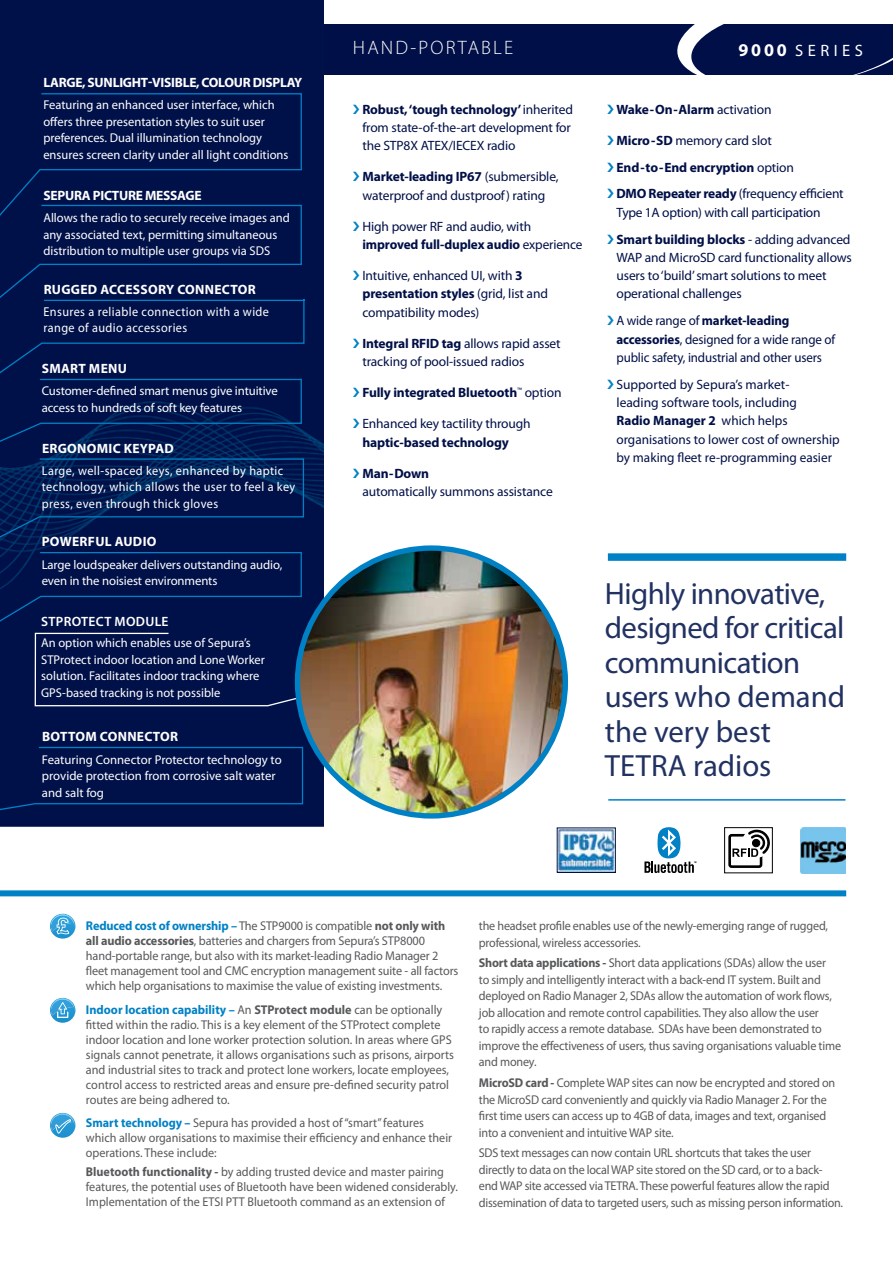
<style>
.page{position:relative;width:893px;height:1263px;background:#fff}
.page>*{position:absolute;margin:0;border:0;box-sizing:border-box;transform-origin:0 0}
.t1{font:30.75px/34.5px "Myriad Pro";letter-spacing:-.02em;color:#213161}
.t2{font:300 19.5px "Myriad Pro";letter-spacing:.11em;color:#fff}
.t3{font:16.5px "Myriad Pro";letter-spacing:.27em;color:#fff}
.t4{font:13.5px/18.3px "Myriad Pro";letter-spacing:-.01em;color:#000f47}
.t5{font:700 13.5px/26.8px "Myriad Pro";letter-spacing:-.01em;color:#000f47}
.t6{font:13.5px/18.3px "Myriad Pro";letter-spacing:-.01em;color:#000f47;scale:.96 1}
.t7{font:700 13.5px "Myriad Pro";letter-spacing:.02em;color:#fff}
.t8{font:700 13.5px "Myriad Pro";letter-spacing:-.02em;color:#fff}
.t9{font:600 13.5px "Myriad Pro";letter-spacing:.02em;color:#fff}
.t10{font:12.9px/16.5px "Myriad Pro";letter-spacing:.03em;color:#fff;scale:.95 1}
.t11{font:12.75px/16.5px "Myriad Pro";letter-spacing:-.015em;color:#58595b;scale:.95 1}
.t12{font:12.75px/15px "Myriad Pro";letter-spacing:-.015em;color:#58595b;scale:.96 1}
.t13{font:12.75px/16.5px "Myriad Pro";color:#fff}
.s1{font-weight:700;font-size:18px}
.s2{font-weight:700}
.s3{font-weight:400}
.s4{font-weight:700;color:#0081c6}
</style>
<div class="page">
<div style="left:0;top:24px;width:893px;height:51px;background:#000f47"></div>
<img style="left:0;top:0;width:323px;height:1013px">
<svg style="left:677px;top:24px;width:216px;height:51px"></svg>
<svg style="left:50px;top:914px;width:25px;height:24px"></svg>
<svg style="left:50px;top:998px;width:25px;height:25px"></svg>
<div style="left:608px;top:553px;width:238px;height:8px;background:#0081c6"></div>
<hr style="left:608px;top:799px;width:237px;height:2px;background:#0081c6">
<img style="left:801px;top:827px;width:44px;height:46px">
<svg style="left:644px;top:827px;width:52px;height:46px"></svg>
<div style="left:724px;top:827px;width:48px;height:46px;border:1px solid #000"></div>
<div style="left:728px;top:834px;width:34px;height:34px;border:3px solid #000;border-radius:2px"></div>
<div style="left:742px;top:828px;width:29px;height:30px;border:5px solid #fff;border-radius:50%"></div>
<svg style="left:732px;top:828px;width:37px;height:29px"></svg>
<svg style="left:50px;top:1113px;width:25px;height:25px"></svg>
<div style="left:0;top:92px;width:303px;height:112px;background:#001149"></div>
<svg style="left:0;top:746px;width:304px;height:103px"></svg>
<div style="left:0;top:577px;width:303px;height:194px;background:#001149"></div>
<div style="left:34px;top:632px;width:272px;height:75px;background:#001149"></div>
<img style="left:297px;top:548px;width:268px;height:268px;border-radius:134px">
<img style="left:559px;top:830px;width:54px;height:40px">
<div style="left:0;top:204px;width:303px;height:174px;background:#001149"></div>
<svg style="left:0;top:378px;width:303px;height:199px"></svg>
<div style="left:0;top:890px;width:846px;height:6px;background:#0081c6"></div>
<p class="t8" style="left:44px;top:74px;width:260px">LARGE, SUNLIGHT-VISIBLE, COLOUR DISPLAY</p>
<p class="t13" style="left:43px;top:97px;width:247px">Featuring an enhanced user interface, which offers three presentation styles to suit user preferences. Dual illumination technology ensures screen clarity under all light conditions</p>
<p class="t8" style="left:44px;top:187px;width:160px">SEPURA PICTURE MESSAGE</p>
<p class="t13" style="left:43px;top:209px;width:248px">Allows the radio to securely receive images and any associated text, permitting simultaneous distribution to multiple user groups via SDS</p>
<p class="t7" style="left:44px;top:280px;width:214px">RUGGED ACCESSORY CONNECTOR</p>
<p class="t10" style="left:44px;top:303px;width:239px">Ensures a reliable connection with a wide range of audio accessories</p>
<p class="t7" style="left:42px;top:360px;width:87px">SMART MENU</p>
<p class="t13" style="left:42px;top:383px;width:238px">Customer-defined smart menus give intuitive access to hundreds of soft key features</p>
<p class="t7" style="left:42px;top:439px;width:133px">ERGONOMIC KEYPAD</p>
<p class="t10" style="left:42px;top:462px;width:268px">Large, well-spaced keys, enhanced by haptic technology, which allows the user to feel a key press, even through thick gloves</p>
<p class="t7" style="left:42px;top:533px;width:116px">POWERFUL AUDIO</p>
<p class="t13" style="left:42px;top:556px;width:242px">Large loudspeaker delivers outstanding audio, even in the noisiest environments</p>
<p class="t9" style="left:41px;top:613px;width:129px">STPROTECT MODULE</p>
<p class="t13" style="left:41px;top:635px;width:225px">An option which enables use of Sepura’s STProtect indoor location and Lone Worker solution. Facilitates indoor tracking where GPS-based tracking is not possible</p>
<p class="t7" style="left:42px;top:728px;width:138px">BOTTOM CONNECTOR</p>
<p class="t13" style="left:42px;top:751px;width:241px">Featuring Connector Protector technology to provide protection from corrosive salt water and salt fog</p>
<h2 class="t2" style="left:353px;top:36px;width:162px">HAND-PORTABLE</h2>
<p class="t3" style="left:739px;top:40px;width:126px"><span class="s1">9000</span> SERIES</p>
<p class="t4" style="left:362px;top:100px;width:212px"><span class="s2">Robust, ‘tough technology’</span> inherited from state-of-the-art development for the STP8X ATEX/IECEX radio</p>
<p class="t4" style="left:362px;top:168px;width:198px"><span class="s2">Market-leading IP67</span> (submersible, waterproof and dustproof) rating</p>
<p class="t4" style="left:362px;top:217px;width:222px">High power RF and audio, with <span class="s2">improved full-duplex audio</span> experience</p>
<p class="t4" style="left:362px;top:266px;width:187px">Intuitive, enhanced UI, with <span class="s2">3 presentation styles</span> (grid, list and compatibility modes)</p>
<p class="t4" style="left:362px;top:334px;width:200px"><span class="s2">Integral RFID tag</span> allows rapid asset tracking of pool-issued radios</p>
<p class="t5" style="left:362px;top:379px;width:201px">Fully integrated Bluetooth<sup>™</sup> <span class="s3">option</span></p>
<p class="t4" style="left:362px;top:414px;width:170px">Enhanced key tactility through</p>
<p class="t5" style="left:362px;top:428px;width:148px">haptic-based technology</p>
<p class="t5" style="left:362px;top:459px;width:68px">Man-Down</p>
<p class="t4" style="left:362px;top:482px;width:192px">automatically summons assistance</p>
<p class="t5" style="left:616px;top:95px;width:157px">Wake-On-Alarm <span class="s3">activation</span></p>
<p class="t5" style="left:616px;top:126px;width:229px">Micro-SD <span class="s3">memory card slot<br></span>End-to-End encryption <span class="s3">option<br></span>DMO Repeater ready <span class="s3">(frequency efficient</span></p>
<p class="t4" style="left:616px;top:199px;width:236px;line-height:26.8px">Type 1A option) with call participation<br><span class="s2">Smart building blocks</span> - adding advanced</p>
<p class="t4" style="left:616px;top:248px;width:237px">WAP and MicroSD card functionality allows users to ‘build’ smart solutions to meet operational challenges</p>
<p class="t6" style="left:616px;top:311px;width:229px">A wide range of <span class="s2">market-leading accessories</span>, designed for a wide range of public safety, industrial and other users</p>
<p class="t4" style="left:616px;top:375px;width:225px">Supported by Sepura’s market-<br>leading software tools, including<br><span class="s2">Radio Manager 2</span> which helps organisations to lower cost of ownership by making fleet re-programming easier</p>
<h1 class="t1" style="left:605px;top:575px;width:242px">Highly innovative, designed for critical communication users who demand the very best<br>TETRA radios</h1>
<p class="t12" style="left:86px;top:918px;width:390px"><span class="s4">Reduced cost of ownership –</span> The STP9000 is compatible <span class="s2">not only with all audio accessories</span>, batteries and chargers from Sepura’s STP8000 hand-portable range, but also with its market-leading Radio Manager 2 fleet management tool and CMC encryption management suite - all factors which help organisations to maximise the value of existing investments.</p>
<p class="t12" style="left:86px;top:1001px;width:385px"><span class="s4">Indoor location capability –</span> An <span class="s2">STProtect module</span> can be optionally fitted within the radio. This is a key element of the STProtect complete indoor location and lone worker protection solution. In areas where GPS signals cannot penetrate, it allows organisations such as prisons, airports and industrial sites to track and protect lone workers, locate employees, control access to restricted areas and ensure pre-defined security patrol routes are being adhered to.</p>
<p class="t11" style="left:86px;top:1115px;width:387px;line-height:15px"><span class="s4">Smart technology –</span> Sepura has provided a host of “smart” features which allow organisations to maximise their efficiency and enhance their operations. These include:</p>
<p class="t11" style="left:86px;top:1164px;width:393px;line-height:15px"><span class="s2">Bluetooth functionality -</span> by adding trusted device and master pairing features, the potential uses of Bluetooth have been widened considerably.<br>Implementation of the ETSI PTT Bluetooth command as an extension of</p>
<p class="t11" style="left:479px;top:917px;width:369px">the headset profile enables use of the newly-emerging range of rugged, professional, wireless accessories.</p>
<p class="t11" style="left:479px;top:955px;width:383px"><span class="s2">Short data applications -</span> Short data applications (SDAs) allow the user<br>to simply and intelligently interact with a back-end IT system. Built and deployed on Radio Manager 2, SDAs allow the automation of work flows, job allocation and remote control capabilities. They also allow the user<br>to rapidly access a remote database. SDAs have been demonstrated to improve the effectiveness of users, thus saving organisations valuable time and money.</p>
<p class="t11" style="left:479px;top:1074px;width:377px"><span class="s2">MicroSD card -</span> Complete WAP sites can now be encrypted and stored on the MicroSD card conveniently and quickly via Radio Manager 2. For the first time users can access up to 4GB of data, images and text, organised into a convenient and intuitive WAP site.</p>
<p class="t11" style="left:479px;top:1145px;width:385px">SDS text messages can now contain URL shortcuts that takes the user directly to data on the local WAP site stored on the SD card, or to a back&shy;end WAP site accessed via TETRA. These powerful features allow the rapid dissemination of data to targeted users, such as missing person information.</p>
</div>
